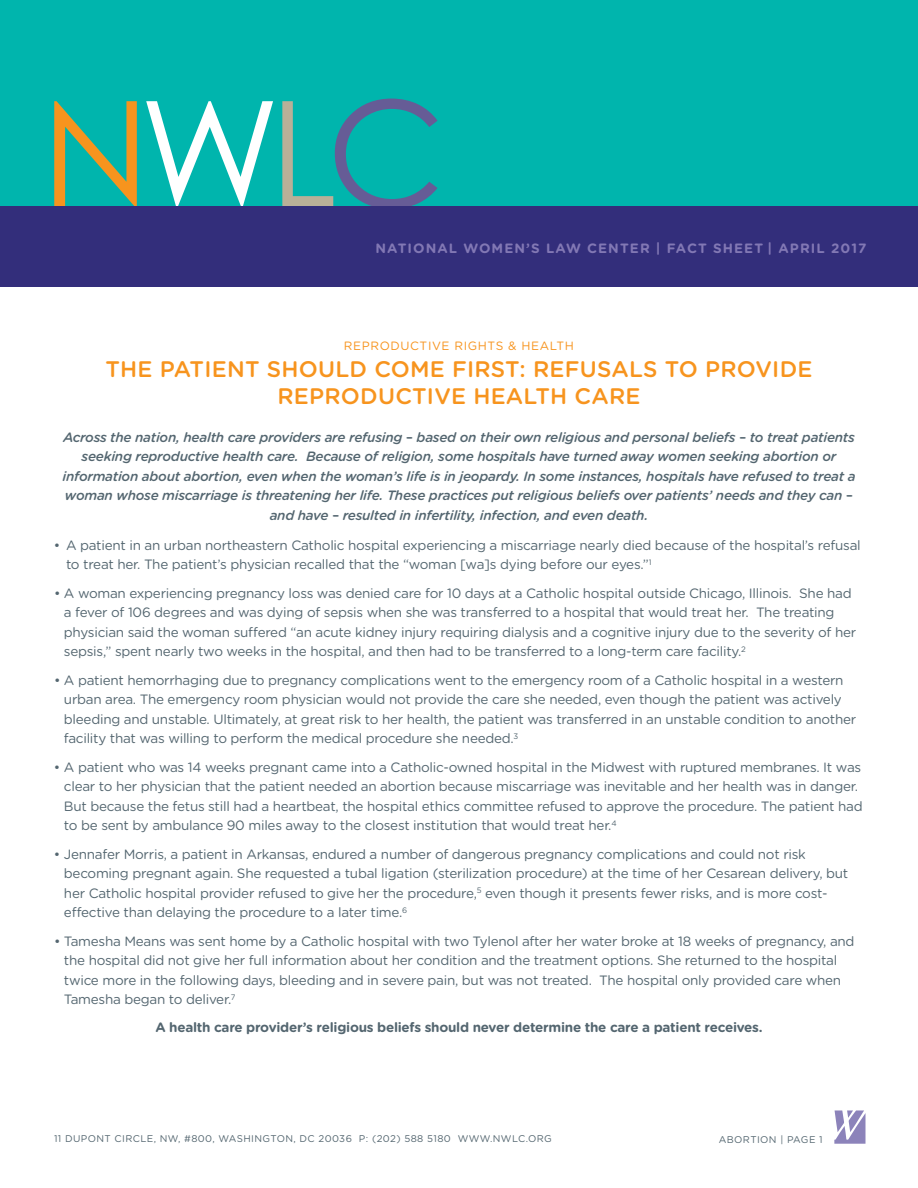
<style>
.page{position:relative;width:918px;height:1188px;background:#fff}
.page>*{position:absolute;margin:0;border:0;box-sizing:border-box;transform-origin:0 0}
.t1{font:500 22.5px/27px "Gotham Rounded";letter-spacing:.01em;color:#f7941e;text-align:center}
.t2{font:13.5px/19.5px "Gotham Rounded";letter-spacing:-.02em;color:#546670}
.t3{font:italic 500 13.5px/19.5px "Gotham Rounded";letter-spacing:-.02em;color:#546670;text-align:center}
.t4{font:700 13.5px "Gotham Rounded";letter-spacing:-.02em;color:#546670}
.t5{font:700 13.5px "Gotham Rounded";letter-spacing:.08em;color:#8278b4}
.t6{font:12px "Gotham Rounded";letter-spacing:.05em;color:#f7941e}
.t7{font:9.75px "Gotham Rounded";letter-spacing:.04em;color:#546670}
</style>
<div class="page">
<svg style="left:834px;top:1110px;width:32px;height:34px"></svg>
<div style="left:0;top:0;width:918px;height:287px;background:#00b5ad"></div>
<svg style="left:282px;top:99px;width:156px;height:107px"></svg>
<svg style="left:146px;top:101px;width:127px;height:105px"></svg>
<svg style="left:54px;top:101px;width:83px;height:105px"></svg>
<div style="left:0;top:206px;width:918px;height:81px;background:#332e7b"></div>
<p class="t5" style="left:376px;top:238px;width:493px">NATIONAL WOMEN’S LAW CENTER | FACT SHEET | APRIL 2017</p>
<p class="t6" style="left:344px;top:338px;width:232px">REPRODUCTIVE RIGHTS &amp; HEALTH</p>
<h1 class="t1" style="left:105px;top:355px;width:709px">THE PATIENT SHOULD COME FIRST: REFUSALS TO PROVIDE<br>REPRODUCTIVE HEALTH CARE</h1>
<p class="t3" style="left:62px;top:427px;width:795px">Across the nation, health care providers are refusing – based on their own religious and personal beliefs – to treat patients seeking reproductive health care. Because of religion, some hospitals have turned away women seeking abortion or information about abortion, even when the woman’s life is in jeopardy. In some instances, hospitals have refused to treat a woman whose miscarriage is threatening her life. These practices put religious beliefs over patients’ needs and they can – and have – resulted in infertility, infection, and even death.</p>
<p class="t2" style="left:66px;top:535px;width:796px;text-indent:-12px">• A patient in an urban northeastern Catholic hospital experiencing a miscarriage nearly died because of the hospital’s refusal to treat her. The patient’s physician recalled that the “woman [wa]s dying before our eyes.”<sup>1</sup></p>
<p class="t2" style="left:64px;top:583px;width:794px;text-indent:-10px">• A woman experiencing pregnancy loss was denied care for 10 days at a Catholic hospital outside Chicago, Illinois. She had a fever of 106 degrees and was dying of sepsis when she was transferred to a hospital that would treat her. The treating physician said the woman suffered “an acute kidney injury requiring dialysis and a cognitive injury due to the severity of her sepsis,” spent nearly two weeks in the hospital, and then had to be transferred to a long-term care facility.<sup>2</sup></p>
<p class="t2" style="left:64px;top:670px;width:794px;text-indent:-10px">• A patient hemorrhaging due to pregnancy complications went to the emergency room of a Catholic hospital in a western urban area. The emergency room physician would not provide the care she needed, even though the patient was actively bleeding and unstable. Ultimately, at great risk to her health, the patient was transferred in an unstable condition to another facility that was willing to perform the medical procedure she needed.<sup>3</sup></p>
<p class="t2" style="left:64px;top:757px;width:800px;text-indent:-10px">• A patient who was 14 weeks pregnant came into a Catholic-owned hospital in the Midwest with ruptured membranes. It was clear to her physician that the patient needed an abortion because miscarriage was inevitable and her health was in danger.<br>But because the fetus still had a heartbeat, the hospital ethics committee refused to approve the procedure. The patient had to be sent by ambulance 90 miles away to the closest institution that would treat her.<sup>4</sup></p>
<p class="t2" style="left:64px;top:844px;width:786px;text-indent:-10px">• Jennafer Morris, a patient in Arkansas, endured a number of dangerous pregnancy complications and could not risk becoming pregnant again. She requested a tubal ligation (sterilization procedure) at the time of her Cesarean delivery, but her Catholic hospital provider refused to give her the procedure,<sup>5</sup> even though it presents fewer risks, and is more cost&shy;effective than delaying the procedure to a later time.<sup>6</sup></p>
<p class="t2" style="left:64px;top:930px;width:792px;text-indent:-10px">• Tamesha Means was sent home by a Catholic hospital with two Tylenol after her water broke at 18 weeks of pregnancy, and the hospital did not give her full information about her condition and the treatment options. She returned to the hospital twice more in the following days, bleeding and in severe pain, but was not treated. The hospital only provided care when Tamesha began to deliver.<sup>7</sup></p>
<p class="t4" style="left:155px;top:1018px;width:609px">A health care provider’s religious beliefs should never determine the care a patient receives.</p>
<p class="t7" style="left:54px;top:1132px;width:499px">11 DUPONT CIRCLE, NW, #800, WASHINGTON, DC 20036 P: (202) 588 5180 WWW.NWLC.ORG</p>
<p class="t7" style="left:719px;top:1133px;width:105px">ABORTION | PAGE 1</p>
</div>
